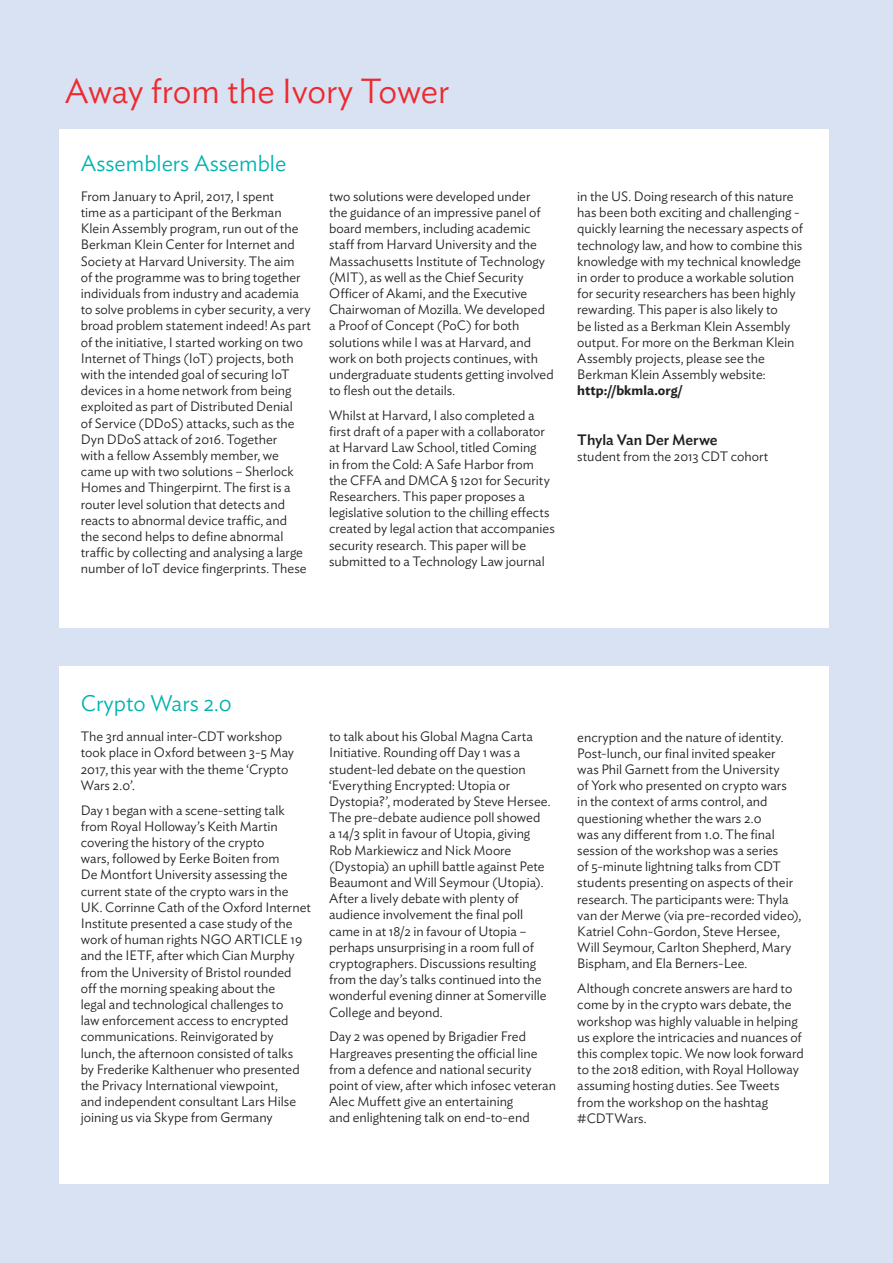
<style>
.page{position:relative;width:893px;height:1263px;background:#d8e2f2}
.page>*{position:absolute;margin:0;border:0;box-sizing:border-box;transform-origin:0 0}
.t1{font:300 34.5px "Ideal Sans";letter-spacing:-.005em;color:#ee292e}
.t2{font:300 22.5px "Ideal Sans";color:#00b3b0}
.t3{font:500 15px "Ideal Sans";letter-spacing:-.005em;color:#231f20}
.t4{font:300 13.5px/16.2px "Ideal Sans";color:#231f20}
.t5{font:600 13.5px "Ideal Sans";color:#231f20}
</style>
<div class="page">
<div style="left:60px;top:129px;width:769px;height:499px;background:#fff"></div>
<div style="left:60px;top:666px;width:769px;height:518px;background:#fff"></div>
<h1 class="t1" style="left:65px;top:65px;width:386px">Away from the Ivory Tower</h1>
<h2 class="t2" style="left:81px;top:146px;width:207px">Assemblers Assemble</h2>
<p class="t4" style="left:81px;top:187px;width:232px">From January to April, 2017, I spent<br>time as a participant of the Berkman Klein Assembly program, run out of the Berkman Klein Center for Internet and Society at Harvard University. The aim<br>of the programme was to bring together individuals from industry and academia to solve problems in cyber security, a very broad problem statement indeed! As part of the initiative, I started working on two Internet of Things (IoT) projects, both with the intended goal of securing IoT devices in a home network from being exploited as part of Distributed Denial<br>of Service (DDoS) attacks, such as the Dyn DDoS attack of 2016. Together<br>with a fellow Assembly member, we came up with two solutions – Sherlock Homes and Thingerpirnt. The first is a router level solution that detects and reacts to abnormal device traffic, and<br>the second helps to define abnormal traffic by collecting and analysing a large number of IoT device fingerprints. These</p>
<p class="t4" style="left:329px;top:187px;width:226px">two solutions were developed under<br>the guidance of an impressive panel of board members, including academic staff from Harvard University and the Massachusetts Institute of Technology (MIT), as well as the Chief Security Officer of Akami, and the Executive Chairwoman of Mozilla. We developed a Proof of Concept (PoC) for both solutions while I was at Harvard, and work on both projects continues, with undergraduate students getting involved to flesh out the details.</p>
<p class="t4" style="left:329px;top:406px;width:227px">Whilst at Harvard, I also completed a first draft of a paper with a collaborator at Harvard Law School, titled Coming<br>in from the Cold: A Safe Harbor from the CFFA and DMCA § 1201 for Security Researchers. This paper proposes a legislative solution to the chilling effects created by legal action that accompanies security research. This paper will be submitted to a Technology Law journal</p>
<p class="t4" style="left:577px;top:187px;width:227px">in the US. Doing research of this nature has been both exciting and challenging - quickly learning the necessary aspects of technology law, and how to combine this knowledge with my technical knowledge in order to produce a workable solution for security researchers has been highly rewarding. This paper is also likely to<br>be listed as a Berkman Klein Assembly output. For more on the Berkman Klein Assembly projects, please see the Berkman Klein Assembly website:</p>
<p class="t5" style="left:577px;top:380px;width:107px">http://bkmla.org/</p>
<p class="t3" style="left:577px;top:428px;width:142px">Thyla Van Der Merwe</p>
<p class="t4" style="left:577px;top:447px;width:193px">student from the 2013 CDT cohort</p>
<h2 class="t2" style="left:81px;top:686px;width:153px">Crypto Wars 2.0</h2>
<p class="t4" style="left:81px;top:727px;width:215px">The 3rd annual inter-CDT workshop took place in Oxford between 3-5 May<br>2017, this year with the theme ‘Crypto<br>Wars 2.0’.</p>
<p class="t4" style="left:81px;top:800px;width:232px">Day 1 began with a scene-setting talk from Royal Holloway’s Keith Martin covering the history of the crypto<br>wars, followed by Eerke Boiten from<br>De Montfort University assessing the current state of the crypto wars in the UK. Corrinne Cath of the Oxford Internet Institute presented a case study of the work of human rights NGO ARTICLE 19 and the IETF, after which Cian Murphy from the University of Bristol rounded<br>off the morning speaking about the<br>legal and technological challenges to<br>law enforcement access to encrypted communications. Reinvigorated by lunch, the afternoon consisted of talks<br>by Frederike Kalthenuer who presented the Privacy International viewpoint,<br>and independent consultant Lars Hilse joining us via Skype from Germany</p>
<p class="t4" style="left:329px;top:727px;width:223px">to talk about his Global Magna Carta Initiative. Rounding off Day 1 was a student-led debate on the question ‘Everything Encrypted: Utopia or Dystopia?’, moderated by Steve Hersee.<br>The pre-debate audience poll showed<br>a 14/3 split in favour of Utopia, giving Rob Markiewicz and Nick Moore (Dystopia) an uphill battle against Pete Beaumont and Will Seymour (Utopia).<br>After a lively debate with plenty of audience involvement the final poll came in at 18/2 in favour of Utopia – perhaps unsurprising in a room full of cryptographers. Discussions resulting from the day’s talks continued into the wonderful evening dinner at Somerville College and beyond.</p>
<p class="t4" style="left:329px;top:1027px;width:229px">Day 2 was opened by Brigadier Fred Hargreaves presenting the official line from a defence and national security point of view, after which infosec veteran Alec Muffett give an entertaining<br>and enlightening talk on end-to-end</p>
<p class="t4" style="left:577px;top:728px;width:226px">encryption and the nature of identity.<br>Post-lunch, our final invited speaker<br>was Phil Garnett from the University<br>of York who presented on crypto wars<br>in the context of arms control, and questioning whether the wars 2.0<br>was any different from 1.0. The final session of the workshop was a series<br>of 5-minute lightning talks from CDT students presenting on aspects of their research. The participants were: Thyla van der Merwe (via pre-recorded video), Katriel Cohn-Gordon, Steve Hersee, Will Seymour, Carlton Shepherd, Mary Bispham, and Ela Berners-Lee.</p>
<p class="t4" style="left:577px;top:979px;width:228px">Although concrete answers are hard to come by in the crypto wars debate, the workshop was highly valuable in helping us explore the intricacies and nuances of this complex topic. We now look forward to the 2018 edition, with Royal Holloway assuming hosting duties. See Tweets from the workshop on the hashtag #CDTWars.</p>
</div>
